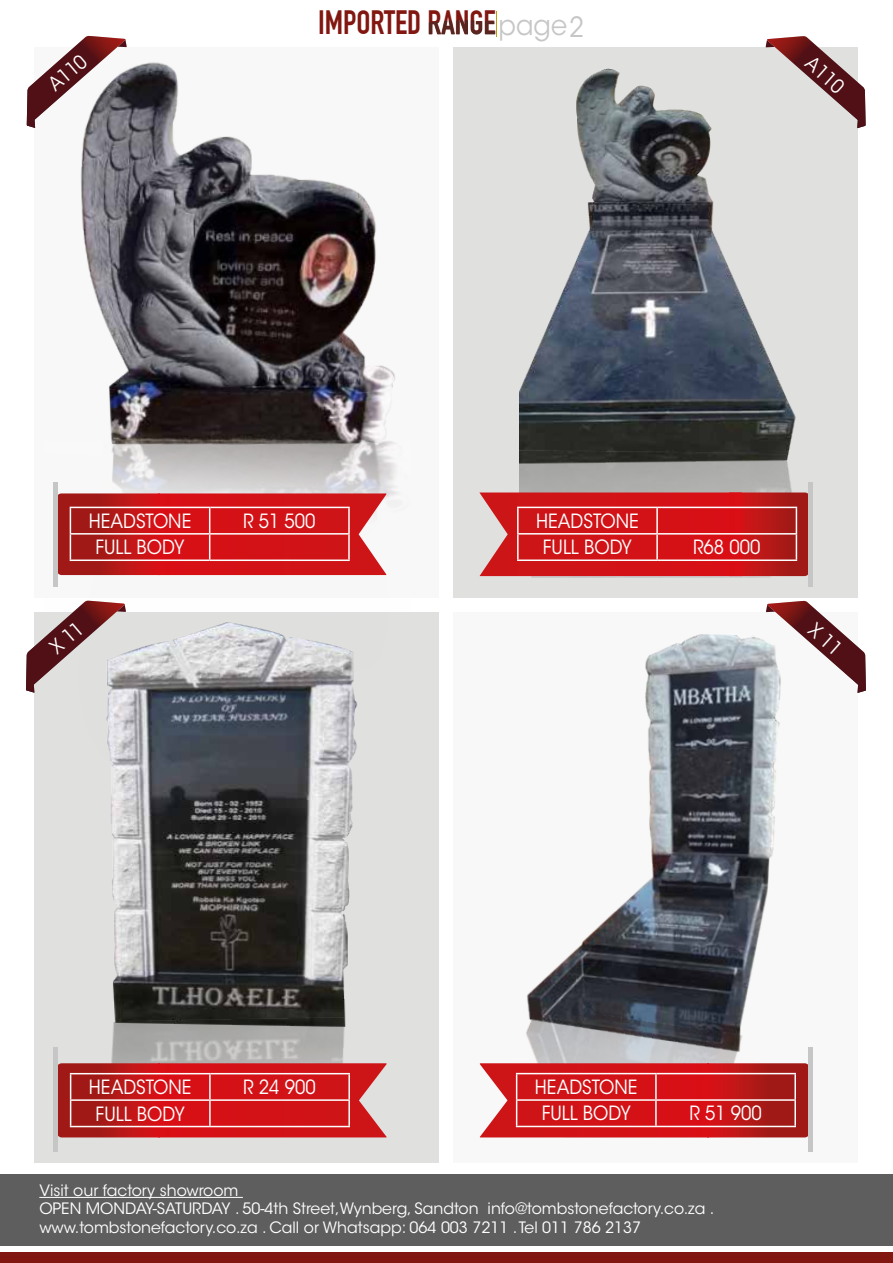
<style>
.page{position:relative;width:893px;height:1263px;background:#fff}
.page>*{position:absolute;margin:0;border:0;box-sizing:border-box;transform-origin:0 0}
.t1{font:700 33px "DIN Condensed";color:#811710}
.t2{font:19.5px/26.4px "ITC Avant Garde Std";color:#fff;text-align:center;scale:.92 1}
.t3{font:15.6px/18.3px "ITC Avant Garde Std";color:#fff}
.s1{font-family:"ITC Avant Garde Std";font-weight:400;font-size:27.9px;color:#c6c6c6}
</style>
<div class="page">
<div style="left:0;top:1174px;width:893px;height:71px;background:#5f5e5e"></div>
<hr style="left:39px;top:1197px;width:204px;height:1px;background:#fff">
<div style="left:0;top:1253px;width:893px;height:10px;background:#811710"></div>
<svg style="left:429px;top:12px;width:68px;height:25px"></svg>
<div style="left:454px;top:612px;width:404px;height:551px;background:#f8f8f8"></div>
<img style="left:527px;top:634px;width:254px;height:381px">
<div style="left:35px;top:612px;width:404px;height:551px;background:#e0e0df"></div>
<img style="left:34px;top:693px;width:316px;height:359px">
<div style="left:34px;top:47px;width:405px;height:551px;background:#f8f8f8"></div>
<div style="left:454px;top:47px;width:404px;height:551px;background:#e0e0df"></div>
<img style="left:81px;top:62px;width:314px;height:378px">
<img style="left:43px;top:440px;width:354px;height:427px">
<div style="left:53px;top:482px;width:5px;height:105px;background:#c6c6c6"></div>
<svg style="left:27px;top:36px;width:100px;height:92px"></svg>
<svg style="left:765px;top:36px;width:101px;height:92px"></svg>
<img style="left:519px;top:58px;width:281px;height:391px">
<svg style="left:58px;top:493px;width:328px;height:82px;background:#cc292b"></svg>
<hr style="left:70px;top:559px;width:140px;height:2px;background:#fff">
<img style="left:519px;top:449px;width:279px;height:129px">
<img style="left:71px;top:1015px;width:279px;height:48px">
<hr style="left:53px;top:1047px;width:4px;height:105px;background:#c6c6c6">
<svg style="left:57px;top:1063px;width:330px;height:74px;background:#cb2a2c"></svg>
<hr style="left:209px;top:1101px;width:2px;height:25px;background:#fff">
<hr style="left:70px;top:1126px;width:140px;height:1px;background:#fff">
<img style="left:526px;top:1015px;width:217px;height:48px">
<div style="left:808px;top:1047px;width:5px;height:105px;background:#c6c6c6"></div>
<svg style="left:480px;top:1063px;width:328px;height:74px;background:#cd2a2d"></svg>
<hr style="left:655px;top:1101px;width:2px;height:25px;background:#fff">
<hr style="left:516px;top:1126px;width:140px;height:1px;background:#fff">
<svg style="left:479px;top:492px;width:329px;height:84px;background:#cd2427"></svg>
<hr style="left:657px;top:559px;width:140px;height:2px;background:#fff">
<hr style="left:517px;top:507px;width:141px;height:1px;background:#fff">
<hr style="left:517px;top:508px;width:2px;height:25px;background:#fff">
<hr style="left:656px;top:508px;width:2px;height:25px;background:#fff">
<hr style="left:517px;top:535px;width:2px;height:24px;background:#fff">
<hr style="left:656px;top:535px;width:2px;height:24px;background:#fff">
<hr style="left:517px;top:559px;width:140px;height:2px;background:#fff">
<div style="left:808px;top:482px;width:5px;height:105px;background:#c6c6c6"></div>
<svg style="left:26px;top:601px;width:100px;height:92px"></svg>
<svg style="left:766px;top:601px;width:100px;height:92px"></svg>
<h1 class="t1" style="left:318px;top:3px;width:267px">IMPORTED RANGE<span class="s1">page</span><sub>2</sub></h1>
<p class="t2" style="left:42px;top:77px;width:49px;rotate:-40deg">A110</p>
<p class="t2" style="left:817px;top:50px;width:49px;rotate:41deg">A110</p>
<p class="t2" style="left:89px;top:508px;width:113px">HEADSTONE</p>
<p class="t2" style="left:243px;top:508px;width:80px">R 51 500</p>
<p class="t2" style="left:95px;top:534px;width:99px">FULL BODY</p>
<p class="t2" style="left:89px;top:1074px;width:113px">HEADSTONE</p>
<p class="t2" style="left:243px;top:1074px;width:80px">R 24 900</p>
<p class="t2" style="left:96px;top:1100px;width:99px">FULL BODY</p>
<p class="t2" style="left:536px;top:508px;width:113px">HEADSTONE<br>FULL BODY</p>
<p class="t2" style="left:693px;top:534px;width:75px">R68 000</p>
<p class="t2" style="left:535px;top:1074px;width:113px">HEADSTONE<br>FULL BODY</p>
<p class="t2" style="left:689px;top:1100px;width:80px">R 51 900</p>
<p class="t3" style="left:39px;top:1181px;width:677px">Visit our factory showroom<br>OPEN MONDAY-SATURDAY . 50-4th Street,Wynberg, Sandton info@tombstonefactory.co.za . www.tombstonefactory.co.za . Call or Whatsapp: 064 003 7211 . Tel 011 786 2137</p>
</div>
